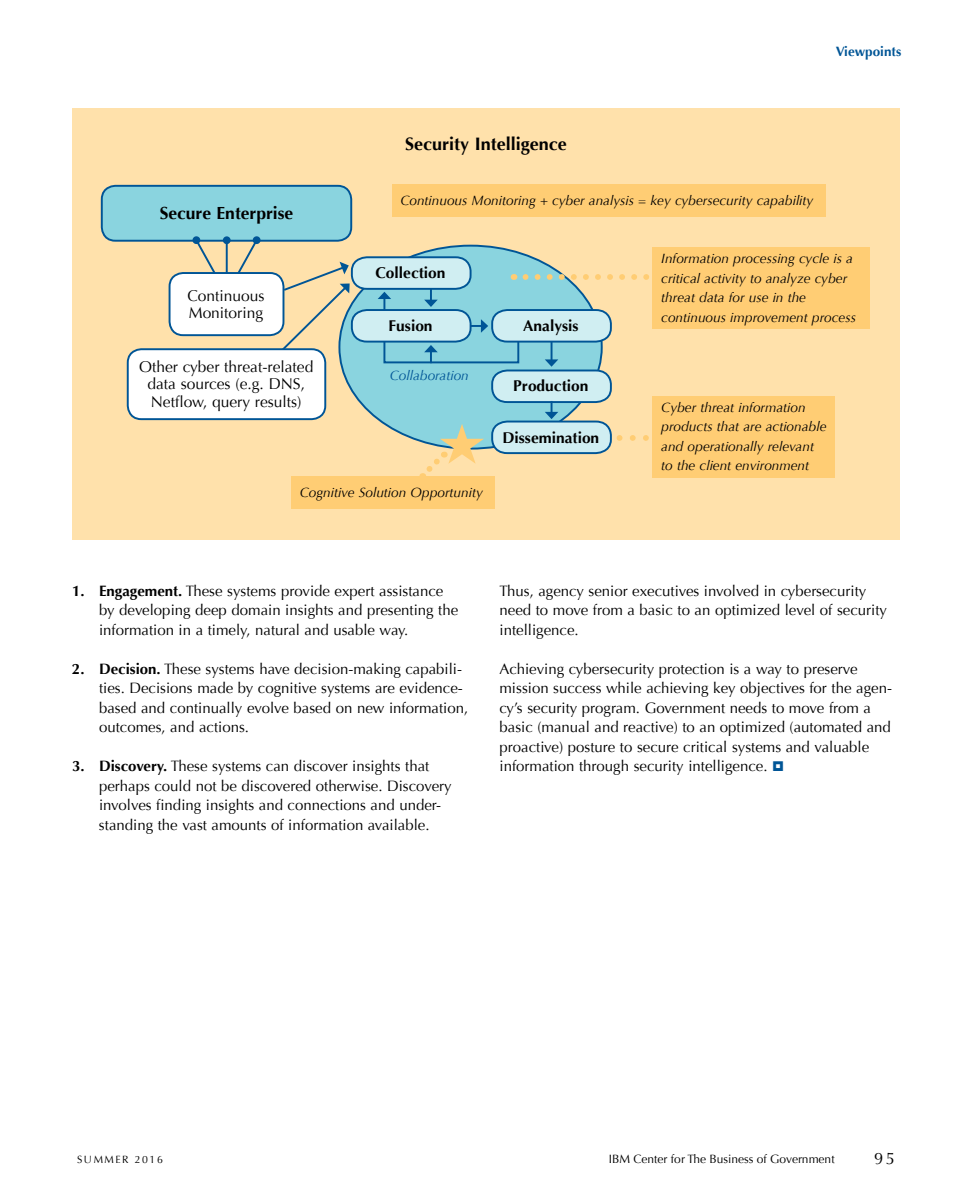
<style>
.page{position:relative;width:972px;height:1188px;background:#fff}
.page>*{position:absolute;margin:0;border:0;box-sizing:border-box;transform-origin:0 0}
.t1{font:700 18px "Optima";color:#000}
.t2{font:700 17.55px "Optima";color:#000}
.t3{font:16.5px "Optima";color:#000}
.t4{font:15.6px/17.5px "Optima";color:#000}
.t5{font:700 15.6px "Optima";color:#000}
.t6{font:15px/19.5px "Optima";color:#000}
.t7{font:italic 13.65px/19.5px "Optima";color:#000}
.t8{font:italic 13.65px "Optima";color:#005596}
.t9{font:700 13.5px "Optima";color:#005596}
.t10{font:12px "Optima";color:#000}
.t11{font:10.5px "Optima";letter-spacing:.15em;color:#000}
.s1{font-weight:700}
</style>
<div class="page">
<div style="left:72px;top:108px;width:828px;height:432px;background:#ffe1ab"></div>
<div style="left:102px;top:186px;width:249px;height:55px;background:#8ad4df;border-radius:14px"></div>
<div style="left:101px;top:185px;width:251px;height:57px;border:2px solid #005596;border-radius:14px"></div>
<div style="left:392px;top:185px;width:434px;height:32px;background:#ffcd74"></div>
<div style="left:653px;top:247px;width:217px;height:82px;background:#ffcd74"></div>
<div style="left:653px;top:396px;width:182px;height:81px;background:#ffcd74"></div>
<hr style="left:226px;top:240px;width:2px;height:33px;background:#005596">
<div style="left:223px;top:236px;width:8px;height:8px;background:#005596;border-radius:50%"></div>
<svg style="left:192px;top:236px;width:28px;height:36px"></svg>
<svg style="left:233px;top:236px;width:28px;height:36px"></svg>
<svg style="left:619px;top:435px;width:30px;height:6px"></svg>
<div style="left:291px;top:476px;width:204px;height:33px;background:#ffcd74"></div>
<div style="left:339px;top:246px;width:263px;height:203px;background:#8ad4df;border-radius:50%"></div>
<svg style="left:421px;top:424px;width:63px;height:52px"></svg>
<div style="left:492px;top:422px;width:119px;height:31px;background:#d0eef2;border-radius:14px"></div>
<div style="left:491px;top:421px;width:121px;height:33px;border:2px solid #005596;border-radius:14px"></div>
<div style="left:492px;top:370px;width:119px;height:32px;background:#d0eef2;border-radius:14px"></div>
<div style="left:491px;top:370px;width:121px;height:33px;border:2px solid #005596;border-radius:14px"></div>
<div style="left:492px;top:310px;width:119px;height:32px;background:#d0eef2;border-radius:14px"></div>
<div style="left:491px;top:309px;width:121px;height:34px;border:2px solid #005596;border-radius:14px"></div>
<div style="left:352px;top:257px;width:119px;height:32px;background:#d0eef2;border-radius:14px"></div>
<div style="left:351px;top:256px;width:121px;height:34px;border:2px solid #005596;border-radius:14px"></div>
<hr style="left:551px;top:341px;width:2px;height:20px;background:#005596">
<svg style="left:545px;top:359px;width:13px;height:8px"></svg>
<svg style="left:545px;top:401px;width:13px;height:18px"></svg>
<svg style="left:525px;top:274px;width:124px;height:6px"></svg>
<svg style="left:279px;top:262px;width:71px;height:91px"></svg>
<div style="left:170px;top:273px;width:113px;height:62px;background:#fff;border-radius:14px"></div>
<div style="left:169px;top:272px;width:115px;height:64px;border:2px solid #005596;border-radius:14px"></div>
<div style="left:128px;top:349px;width:197px;height:70px;background:#fff;border-radius:14px"></div>
<div style="left:127px;top:348px;width:199px;height:72px;border:2px solid #005596;border-radius:14px"></div>
<svg style="left:378px;top:289px;width:142px;height:75px"></svg>
<div style="left:352px;top:310px;width:119px;height:32px;background:#d0eef2;border-radius:14px"></div>
<div style="left:351px;top:309px;width:121px;height:34px;border:2px solid #005596;border-radius:14px"></div>
<p class="t2" style="left:160px;top:203px;width:135px">Secure Enterprise</p>
<p class="t4" style="left:188px;top:287px;width:78px">Continuous<br>Monitoring</p>
<p class="t4" style="left:139px;top:358px;width:176px;text-align:center">Other cyber threat-related data sources (e.g. DNS,<br>Netflow, query results)</p>
<p class="t9" style="left:836px;top:44px;width:67px">Viewpoints</p>
<p class="t1" style="left:405px;top:133px;width:163px">Security Intelligence</p>
<p class="t7" style="left:400px;top:191px;width:415px">Continuous Monitoring + cyber analysis = key cybersecurity capability</p>
<p class="t5" style="left:376px;top:264px;width:72px">Collection</p>
<p class="t5" style="left:389px;top:317px;width:46px">Fusion</p>
<p class="t8" style="left:390px;top:367px;width:80px">Collaboration</p>
<p class="t5" style="left:523px;top:317px;width:57px">Analysis</p>
<p class="t5" style="left:513px;top:377px;width:77px">Production</p>
<p class="t5" style="left:503px;top:428px;width:98px">Dissemination</p>
<p class="t7" style="left:661px;top:249px;width:196px">Information processing cycle is a critical activity to analyze cyber threat data for use in the continuous improvement process</p>
<p class="t7" style="left:661px;top:397px;width:167px">Cyber threat information products that are actionable and operationally relevant to the client environment</p>
<p class="t7" style="left:300px;top:483px;width:185px">Cognitive Solution Opportunity</p>
<p class="t6" style="left:99px;top:581px;width:361px;text-indent:-27px"><span class="s1">1. Engagement.</span> These systems provide expert assistance by developing deep domain insights and presenting the information in a timely, natural and usable way.</p>
<p class="t6" style="left:99px;top:659px;width:371px;text-indent:-27px"><span class="s1">2. Decision.</span> These systems have decision-making capabili&shy;ties. Decisions made by cognitive systems are evidence&shy;based and continually evolve based on new information, outcomes, and actions.</p>
<p class="t6" style="left:99px;top:756px;width:354px;text-indent:-27px"><span class="s1">3. Discovery.</span> These systems can discover insights that perhaps could not be discovered otherwise. Discovery involves finding insights and connections and under&shy;standing the vast amounts of information available.</p>
<p class="t6" style="left:500px;top:581px;width:389px">Thus, agency senior executives involved in cybersecurity need to move from a basic to an optimized level of security intelligence.</p>
<p class="t6" style="left:500px;top:659px;width:394px">Achieving cybersecurity protection is a way to preserve mission success while achieving key objectives for the agen&shy;cy’s security program. Government needs to move from a basic (manual and reactive) to an optimized (automated and proactive) posture to secure critical systems and valuable information through security intelligence.</p>
<p class="t11" style="left:77px;top:1154px;width:87px">SUMMER 2016</p>
<p class="t10" style="left:609px;top:1152px;width:227px">IBM Center for The Business of Government</p>
<p class="t3" style="left:874px;top:1149px;width:22px">95</p>
</div>
